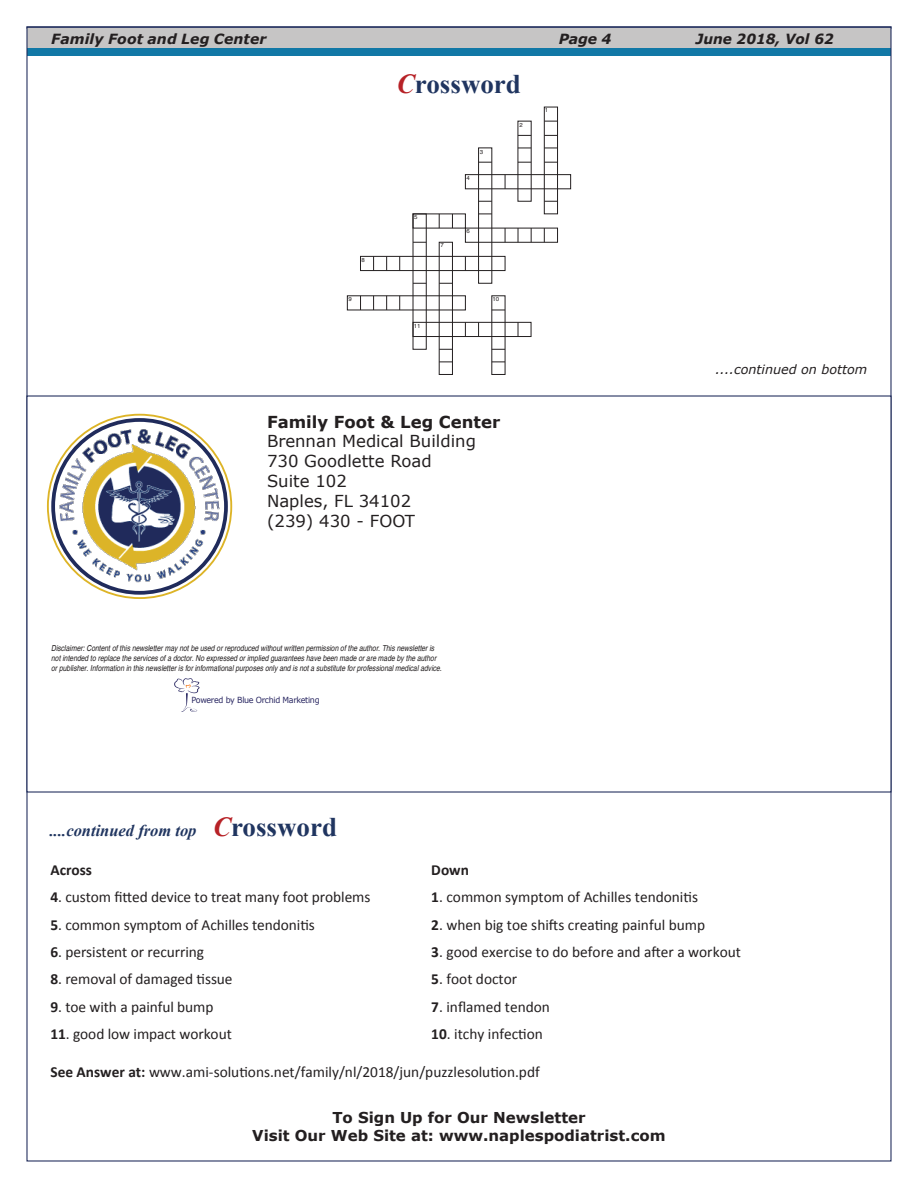
<style>
.page{position:relative;width:918px;height:1188px;background:#fff}
.page>*{position:absolute;margin:0;border:0;box-sizing:border-box;transform-origin:0 0}
.t1{font:700 27px "Times New Roman";color:#203560}
.t2{font:16.5px/19.8px "Verdana";color:#231f20}
.t3{font:italic 700 16.5px "Times New Roman";color:#203560}
.t4{font:700 16.5px "Verdana";color:#231f20}
.t5{font:15.3px "Calibri";color:#231f20}
.t6{font:700 15.3px "Calibri";letter-spacing:-.005em;color:#231f20}
.t7{font:700 15px/18px "Verdana";color:#231f20;text-align:center}
.t8{font:italic 700 13.95px "Verdana";letter-spacing:.005em;color:#231f20}
.t9{font:italic 12.75px "Verdana";color:#231f20}
.t10{font:8.4px "Verdana";letter-spacing:-.04em;color:#282661;scale:.95 1}
.t11{font:italic condensed 8.25px/9.9px "Helvetica";color:#231f20}
.t12{font:5.7px "Helvetica";color:#231f20;scale:1.05 1}
.s1{font-style:italic;font-size:27.6px;color:#b72227}
.s2{font-size:27.6px;color:#b72227}
.s3{font-style:normal;font-size:27px}
.s4{font-weight:700}
</style>
<div class="page">
<hr style="left:27px;top:28px;width:864px;height:1px;background:#1e2b5a">
<div style="left:27px;top:29px;width:864px;height:19px;background:#c6c5c5"></div>
<div style="left:27px;top:48px;width:864px;height:8px;background:#1178a6"></div>
<div style="left:26px;top:395px;width:866px;height:398px;background:#fff;border:1px solid #1e2b5a"></div>
<img style="left:57px;top:424px;width:165px;height:165px;border-radius:82px">
<div style="left:51px;top:418px;width:177px;height:177px;border:4px solid #202b5b;border-radius:50%"></div>
<svg style="left:174px;top:678px;width:26px;height:34px"></svg>
<div style="left:544px;top:107px;width:14px;height:107px;border:1px solid #231f20"></div>
<div style="left:465px;top:174px;width:106px;height:15px;border:1px solid #231f20"></div>
<div style="left:465px;top:228px;width:93px;height:15px;border:1px solid #231f20"></div>
<div style="left:360px;top:256px;width:145px;height:15px;border:1px solid #231f20"></div>
<div style="left:413px;top:322px;width:118px;height:15px;border:1px solid #231f20"></div>
<div style="left:478px;top:148px;width:14px;height:136px;border:1px solid #231f20"></div>
<div style="left:413px;top:214px;width:14px;height:136px;border:1px solid #231f20"></div>
<div style="left:439px;top:242px;width:14px;height:133px;border:1px solid #231f20"></div>
<svg style="left:544px;top:121px;width:14px;height:1px"></svg>
<svg style="left:544px;top:135px;width:14px;height:1px"></svg>
<svg style="left:544px;top:148px;width:14px;height:1px"></svg>
<svg style="left:544px;top:162px;width:14px;height:1px"></svg>
<svg style="left:518px;top:135px;width:13px;height:1px"></svg>
<svg style="left:518px;top:148px;width:13px;height:1px"></svg>
<svg style="left:518px;top:162px;width:13px;height:1px"></svg>
<svg style="left:413px;top:242px;width:13px;height:1px"></svg>
<svg style="left:413px;top:283px;width:13px;height:1px"></svg>
<svg style="left:439px;top:283px;width:13px;height:1px"></svg>
<svg style="left:492px;top:310px;width:13px;height:1px"></svg>
<svg style="left:492px;top:349px;width:13px;height:1px"></svg>
<svg style="left:492px;top:362px;width:13px;height:1px"></svg>
<svg style="left:439px;top:349px;width:13px;height:1px"></svg>
<svg style="left:439px;top:362px;width:13px;height:1px"></svg>
<svg style="left:544px;top:201px;width:14px;height:1px"></svg>
<svg style="left:505px;top:175px;width:1px;height:14px"></svg>
<svg style="left:505px;top:228px;width:1px;height:14px"></svg>
<svg style="left:478px;top:322px;width:1px;height:15px"></svg>
<svg style="left:518px;top:322px;width:1px;height:15px"></svg>
<svg style="left:465px;top:322px;width:1px;height:15px"></svg>
<svg style="left:544px;top:228px;width:1px;height:14px"></svg>
<svg style="left:531px;top:228px;width:1px;height:14px"></svg>
<svg style="left:452px;top:214px;width:1px;height:14px"></svg>
<svg style="left:465px;top:256px;width:1px;height:15px"></svg>
<svg style="left:399px;top:256px;width:1px;height:15px"></svg>
<svg style="left:386px;top:256px;width:1px;height:15px"></svg>
<svg style="left:373px;top:256px;width:1px;height:15px"></svg>
<svg style="left:386px;top:296px;width:1px;height:14px"></svg>
<svg style="left:399px;top:296px;width:1px;height:14px"></svg>
<svg style="left:373px;top:296px;width:1px;height:14px"></svg>
<svg style="left:360px;top:296px;width:1px;height:14px"></svg>
<svg style="left:439px;top:214px;width:1px;height:14px"></svg>
<svg style="left:518px;top:228px;width:1px;height:14px"></svg>
<svg style="left:479px;top:162px;width:13px;height:1px"></svg>
<svg style="left:479px;top:201px;width:13px;height:1px"></svg>
<svg style="left:479px;top:214px;width:13px;height:1px"></svg>
<p class="t8" style="left:51px;top:29px;width:217px">Family Foot and Leg Center</p>
<p class="t8" style="left:559px;top:29px;width:54px">Page 4</p>
<p class="t8" style="left:696px;top:29px;width:139px">June 2018, Vol 62</p>
<h1 class="t1" style="left:397px;top:65px;width:126px"><span class="s1">C</span>rossword</h1>
<p class="t12" style="left:362px;top:256px;width:5px">8</p>
<p class="t12" style="left:414px;top:214px;width:5px">5</p>
<p class="t12" style="left:440px;top:242px;width:5px">7</p>
<p class="t12" style="left:466px;top:175px;width:5px">4</p>
<p class="t12" style="left:480px;top:148px;width:5px">3</p>
<p class="t12" style="left:467px;top:228px;width:5px">6</p>
<p class="t12" style="left:349px;top:296px;width:5px">9</p>
<p class="t12" style="left:492px;top:296px;width:8px">10</p>
<p class="t12" style="left:414px;top:323px;width:8px">11</p>
<p class="t12" style="left:519px;top:121px;width:5px">2</p>
<p class="t12" style="left:545px;top:107px;width:5px">1</p>
<p class="t4" style="left:267px;top:410px;width:235px">Family Foot &amp; Leg Center</p>
<p class="t2" style="left:267px;top:431px;width:210px">Brennan Medical Building<br>730 Goodlette Road<br>Suite 102<br>Naples, FL 34102<br>(239) 430 - FOOT</p>
<p class="t11" style="left:51px;top:643px;width:392px">Disclaimer: Content of this newsletter may not be used or reproduced without written permission of the author. This newsletter is not intended to replace the services of a doctor. No expressed or implied guarantees have been made or are made by the author or publisher. Information in this newsletter is for informational purposes only and is not a substitute for professional medical advice.</p>
<p class="t10" style="left:192px;top:694px;width:136px">Powered by Blue Orchid Marketing</p>
<p class="t3" style="left:50px;top:819px;width:289px">....continued from top <span class="s2">C</span><span class="s3">rossword</span></p>
<p class="t9" style="left:716px;top:361px;width:153px">....continued on bottom</p>
<p class="t6" style="left:50px;top:860px;width:43px">Across</p>
<p class="t5" style="left:50px;top:887px;width:322px"><span class="s4">4</span>. custom fitted device to treat many foot problems</p>
<p class="t5" style="left:50px;top:915px;width:266px"><span class="s4">5</span>. common symptom of Achilles tendonitis</p>
<p class="t5" style="left:50px;top:942px;width:155px"><span class="s4">6</span>. persistent or recurring</p>
<p class="t5" style="left:50px;top:970px;width:184px"><span class="s4">8</span>. removal of damaged tissue</p>
<p class="t5" style="left:50px;top:997px;width:165px"><span class="s4">9</span>. toe with a painful bump</p>
<p class="t5" style="left:50px;top:1025px;width:183px"><span class="s4">11</span>. good low impact workout</p>
<p class="t6" style="left:431px;top:860px;width:39px">Down</p>
<p class="t5" style="left:431px;top:887px;width:268px"><span class="s4">1</span>. common symptom of Achilles tendonitis</p>
<p class="t5" style="left:431px;top:915px;width:275px"><span class="s4">2</span>. when big toe shifts creating painful bump</p>
<p class="t5" style="left:431px;top:942px;width:311px"><span class="s4">3</span>. good exercise to do before and after a workout</p>
<p class="t5" style="left:431px;top:970px;width:87px"><span class="s4">5</span>. foot doctor</p>
<p class="t5" style="left:431px;top:997px;width:120px"><span class="s4">7</span>. inflamed tendon</p>
<p class="t5" style="left:431px;top:1025px;width:113px"><span class="s4">10</span>. itchy infection</p>
<p class="t5" style="left:50px;top:1062px;width:491px"><span class="s4">See Answer at:</span> www.ami-solutions.net/family/nl/2018/jun/puzzlesolution.pdf</p>
<p class="t7" style="left:252px;top:1108px;width:415px">To Sign Up for Our Newsletter<br>Visit Our Web Site at: www.naplespodiatrist.com</p>
</div>
